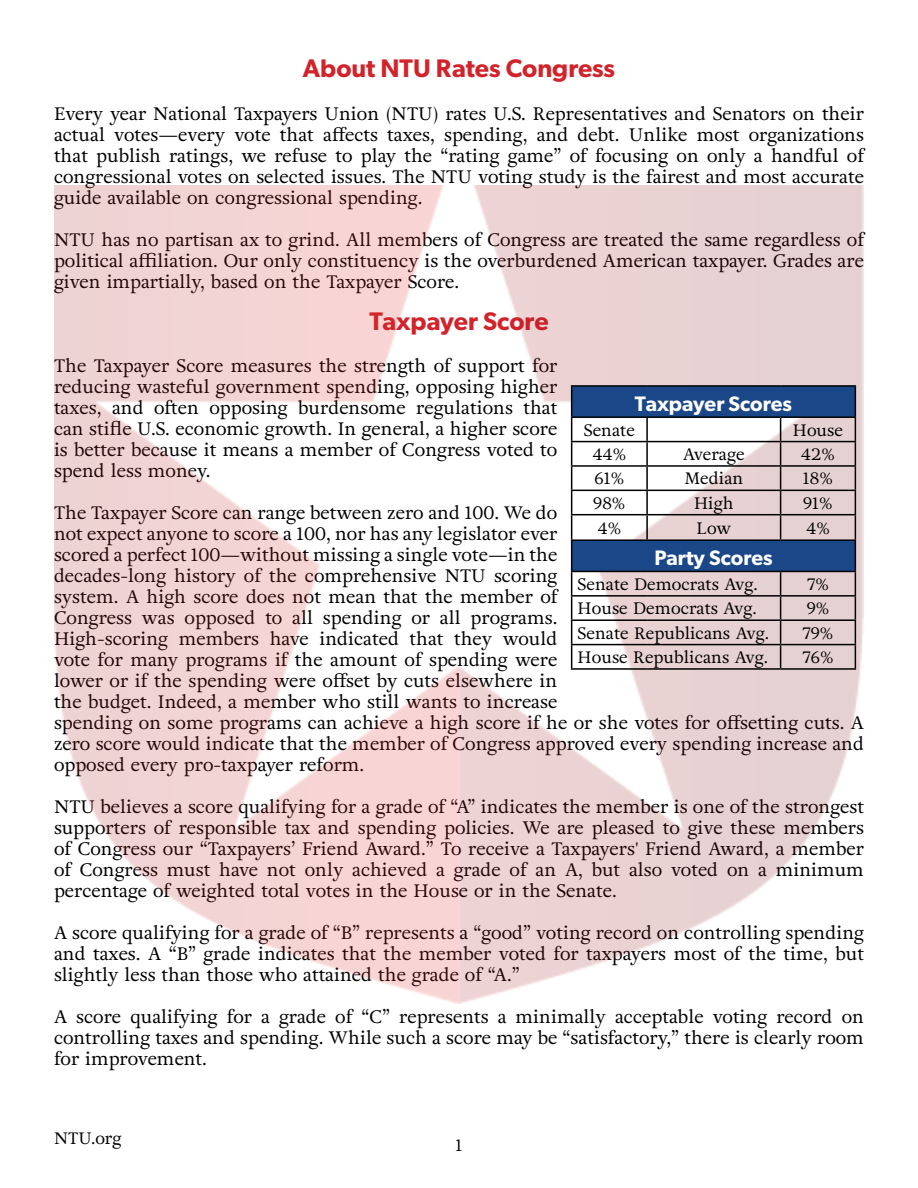
<style>
.page{position:relative;width:918px;height:1188px;background:#fff}
.page>*{position:absolute;margin:0;border:0;box-sizing:border-box;transform-origin:0 0}
.t1{font:600 25.5px "Gibson";color:#d2232a}
.t2{font:600 21px "Gibson";color:#fff}
.t3{font:18px/21px "Adriane Text";color:#000;text-align:justify}
.t4{font:16.5px "Adriane Text";color:#000}
</style>
<div class="page">
<img style="left:54px;top:185px;width:810px;height:818px">
<svg style="left:572px;top:387px;width:283px;height:184px"></svg>
<hr style="left:571px;top:385px;width:76px;height:2px;background:#000">
<hr style="left:647px;top:385px;width:134px;height:2px;background:#000">
<hr style="left:781px;top:385px;width:75px;height:2px;background:#000">
<hr style="left:571px;top:416px;width:76px;height:2px;background:#000">
<hr style="left:647px;top:416px;width:134px;height:2px;background:#000">
<hr style="left:646px;top:418px;width:2px;height:23px;background:#000">
<hr style="left:781px;top:416px;width:75px;height:2px;background:#000">
<hr style="left:571px;top:441px;width:76px;height:1px;background:#000">
<hr style="left:647px;top:441px;width:134px;height:1px;background:#000">
<hr style="left:646px;top:442px;width:2px;height:23px;background:#000">
<hr style="left:781px;top:441px;width:75px;height:1px;background:#000">
<hr style="left:571px;top:465px;width:76px;height:2px;background:#000">
<hr style="left:647px;top:465px;width:134px;height:2px;background:#000">
<hr style="left:646px;top:467px;width:2px;height:23px;background:#000">
<hr style="left:781px;top:465px;width:75px;height:2px;background:#000">
<hr style="left:571px;top:490px;width:76px;height:1px;background:#000">
<hr style="left:647px;top:490px;width:134px;height:1px;background:#000">
<hr style="left:646px;top:491px;width:2px;height:23px;background:#000">
<hr style="left:781px;top:490px;width:75px;height:1px;background:#000">
<hr style="left:571px;top:514px;width:76px;height:1px;background:#000">
<svg style="left:571px;top:387px;width:1px;height:152px"></svg>
<hr style="left:647px;top:514px;width:134px;height:1px;background:#000">
<hr style="left:646px;top:515px;width:2px;height:24px;background:#000">
<hr style="left:781px;top:514px;width:75px;height:1px;background:#000">
<svg style="left:780px;top:418px;width:1px;height:121px"></svg>
<svg style="left:855px;top:387px;width:1px;height:152px"></svg>
<hr style="left:571px;top:539px;width:76px;height:2px;background:#000">
<hr style="left:571px;top:541px;width:1px;height:30px;background:#000">
<hr style="left:647px;top:539px;width:134px;height:2px;background:#000">
<hr style="left:781px;top:539px;width:75px;height:2px;background:#000">
<hr style="left:855px;top:541px;width:1px;height:30px;background:#000">
<hr style="left:571px;top:571px;width:76px;height:1px;background:#000">
<hr style="left:647px;top:571px;width:134px;height:1px;background:#000">
<hr style="left:781px;top:571px;width:75px;height:1px;background:#000">
<hr style="left:571px;top:595px;width:76px;height:2px;background:#000">
<hr style="left:647px;top:595px;width:134px;height:2px;background:#000">
<hr style="left:781px;top:595px;width:75px;height:2px;background:#000">
<hr style="left:571px;top:619px;width:76px;height:2px;background:#000">
<hr style="left:647px;top:619px;width:134px;height:2px;background:#000">
<hr style="left:781px;top:619px;width:75px;height:2px;background:#000">
<hr style="left:571px;top:644px;width:76px;height:1px;background:#000">
<svg style="left:571px;top:572px;width:1px;height:96px"></svg>
<hr style="left:647px;top:644px;width:134px;height:1px;background:#000">
<hr style="left:781px;top:644px;width:75px;height:1px;background:#000">
<svg style="left:780px;top:572px;width:1px;height:96px"></svg>
<svg style="left:855px;top:572px;width:1px;height:96px"></svg>
<hr style="left:571px;top:668px;width:76px;height:2px;background:#000">
<hr style="left:647px;top:668px;width:134px;height:2px;background:#000">
<hr style="left:781px;top:668px;width:75px;height:2px;background:#000">
<h1 class="t1" style="left:303px;top:53px;width:314px">About NTU Rates Congress</h1>
<p class="t3" style="left:54px;top:103px;width:812px">Every year National Taxpayers Union (NTU) rates U.S. Representatives and Senators on their actual votes—every vote that affects taxes, spending, and debt. Unlike most organizations that publish ratings, we refuse to play the “rating game” of focusing on only a handful of congressional votes on selected issues. The NTU voting study is the fairest and most accurate guide available on congressional spending.</p>
<p class="t3" style="left:54px;top:229px;width:812px">NTU has no partisan ax to grind. All members of Congress are treated the same regardless of political affiliation. Our only constituency is the overburdened American taxpayer. Grades are given impartially, based on the Taxpayer Score.</p>
<h1 class="t1" style="left:369px;top:306px;width:181px">Taxpayer Score</h1>
<p class="t3" style="left:54px;top:355px;width:505px">The Taxpayer Score measures the strength of support for reducing wasteful government spending, opposing higher taxes, and often opposing burdensome regulations that can stifle U.S. economic growth. In general, a higher score is better because it means a member of Congress voted to spend less money.</p>
<p class="t3" style="left:54px;top:502px;width:812px;text-align:left">The Taxpayer Score can range between zero and 100. We do<br>not expect anyone to score a 100, nor has any legislator ever<br>scored a perfect 100—without missing a single vote—in the<br>decades-long history of the comprehensive NTU scoring<br>system. A high score does not mean that the member of<br>Congress was opposed to all spending or all programs.<br>High-scoring members have indicated that they would<br>vote for many programs if the amount of spending were<br>lower or if the spending were offset by cuts elsewhere in<br>the budget. Indeed, a member who still wants to increase<br>spending on some programs can achieve a high score if he or she votes for offsetting cuts. A zero score would indicate that the member of Congress approved every spending increase and opposed every pro-taxpayer reform.</p>
<p class="t3" style="left:54px;top:796px;width:812px">NTU believes a score qualifying for a grade of “A” indicates the member is one of the strongest supporters of responsible tax and spending policies. We are pleased to give these members of Congress our “Taxpayers’ Friend Award.” To receive a Taxpayers' Friend Award, a member of Congress must have not only achieved a grade of an A, but also voted on a minimum percentage of weighted total votes in the House or in the Senate.</p>
<p class="t3" style="left:54px;top:922px;width:812px">A score qualifying for a grade of “B” represents a “good” voting record on controlling spending and taxes. A “B” grade indicates that the member voted for taxpayers most of the time, but slightly less than those who attained the grade of “A.”</p>
<p class="t3" style="left:54px;top:1006px;width:812px">A score qualifying for a grade of “C” represents a minimally acceptable voting record on controlling taxes and spending. While such a score may be “satisfactory,” there is clearly room for improvement.</p>
<p class="t2" style="left:635px;top:391px;width:159px">Taxpayer Scores</p>
<p class="t4" style="left:584px;top:418px;width:53px">Senate</p>
<p class="t4" style="left:793px;top:418px;width:52px">House</p>
<p class="t4" style="left:592px;top:443px;width:36px">44%</p>
<p class="t4" style="left:683px;top:443px;width:63px">Average</p>
<p class="t4" style="left:801px;top:443px;width:35px">42%</p>
<p class="t4" style="left:595px;top:467px;width:31px">61%</p>
<p class="t4" style="left:684px;top:467px;width:60px">Median</p>
<p class="t4" style="left:803px;top:467px;width:31px">18%</p>
<p class="t4" style="left:593px;top:491px;width:34px">98%</p>
<p class="t4" style="left:694px;top:491px;width:41px">High</p>
<p class="t4" style="left:803px;top:491px;width:31px">91%</p>
<p class="t4" style="left:597px;top:516px;width:25px">4%</p>
<p class="t4" style="left:697px;top:516px;width:36px">Low</p>
<p class="t4" style="left:806px;top:516px;width:25px">4%</p>
<p class="t2" style="left:654px;top:546px;width:120px">Party Scores</p>
<p class="t4" style="left:578px;top:573px;width:182px">Senate Democrats Avg.</p>
<p class="t4" style="left:807px;top:573px;width:23px">7%</p>
<p class="t4" style="left:578px;top:597px;width:181px">House Democrats Avg.</p>
<p class="t4" style="left:807px;top:597px;width:24px">9%</p>
<p class="t4" style="left:578px;top:621px;width:193px">Senate Republicans Avg.</p>
<p class="t4" style="left:803px;top:621px;width:32px">79%</p>
<p class="t4" style="left:578px;top:646px;width:192px">House Republicans Avg.</p>
<p class="t4" style="left:802px;top:646px;width:33px">76%</p>
<p class="t4" style="left:54px;top:1127px;width:69px">NTU.org</p>
<p class="t4" style="left:456px;top:1134px;width:8px">1</p>
</div>
